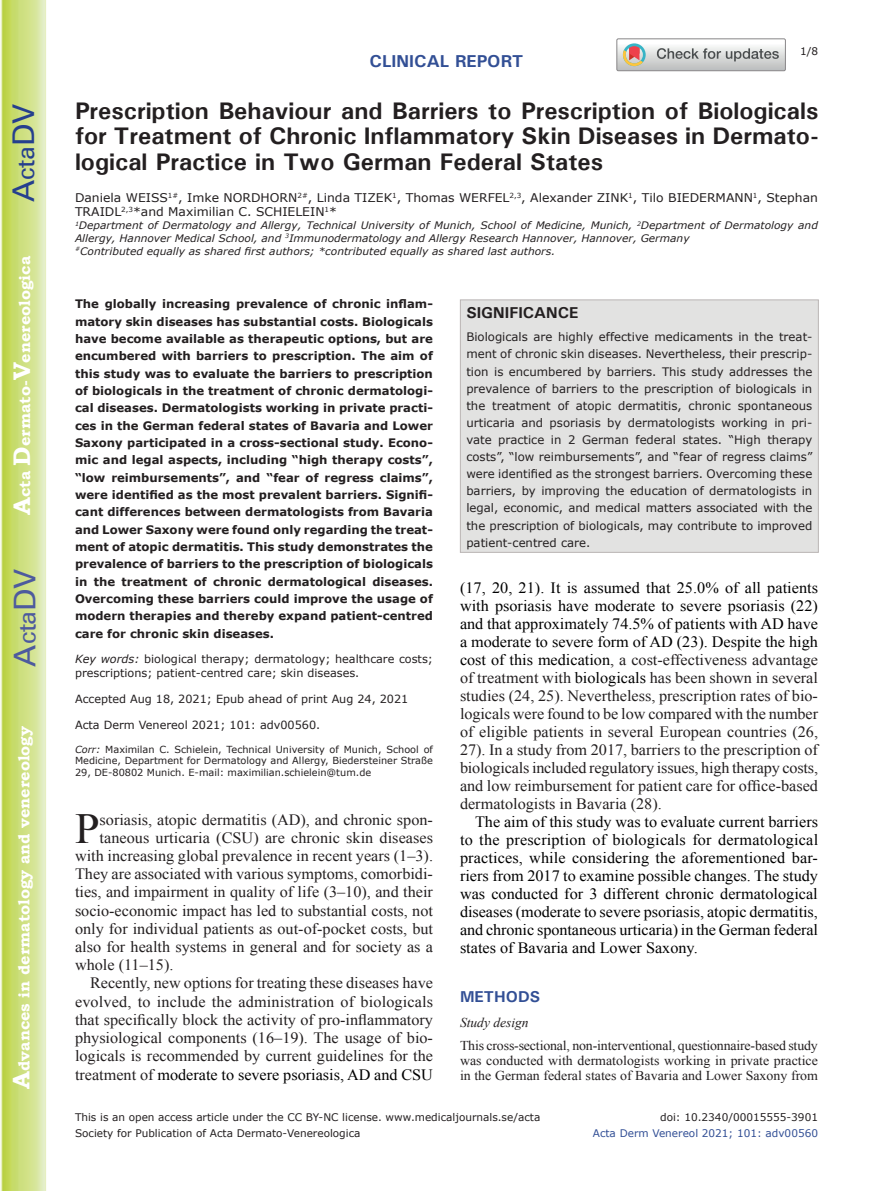
<style>
.page{position:relative;width:893px;height:1191px;background:#fff}
.page>*{position:absolute;margin:0;border:0;box-sizing:border-box;transform-origin:0 0}
.t1{font:42.9px "Times New Roman";color:#231f20}
.t2{font:30px "Univers";color:#4d5a9e}
.t3{font:30px "Univers";color:#253f8e}
.t4{font:700 24px/25.5px "Univers";color:#231f20;text-align:justify}
.t5{font:700 17.25px "Univers";color:#324f95}
.t6{font:15.75px/18px "Times New Roman";color:#231f20;text-align:justify}
.t7{font:15.75px/18px "Times New Roman";color:#000001;text-align:justify}
.t8{font:700 15.75px "Bookman Old Style";color:#fff}
.t9{font:700 15.75px "Univers";color:#231f20}
.t10{font:700 15.75px "Univers";color:#324f95}
.t11{font:13.5px/15px "Times New Roman";color:#231f20;text-align:justify}
.t12{font:italic 13.5px "Times New Roman";color:#231f20}
.t13{font:12px/14.4px "Verdana";color:#231f20}
.t14{font:700 11.7px/17.2px "Verdana";color:#231f20;text-align:justify}
.t15{font:11.7px/17.1px "Verdana";color:#231f20;text-align:justify}
.t16{font:11.25px/13.6px "Verdana";color:#231f20}
.t17{font:10.5px "Verdana";color:#231f20}
.t18{font:10.5px "Verdana";color:#324f95}
.t19{font:italic 10.35px/12.8px "Verdana";color:#231f20}
.t20{font:9.75px/11.9px "Verdana";color:#231f20;text-align:justify}
.s1{font-size:24px}
.s2{font-style:italic}
.s3{color:#231f20}
.s4{color:#000001}
</style>
<div class="page">
<svg style="left:1px;top:0;width:45px;height:1191px;background:#cfe084"></svg>
<svg style="left:617px;top:39px;width:168px;height:32px"></svg>
<div style="left:460px;top:299px;width:359px;height:254px;background:#e2e2e1;border:1px solid #bab5b4"></div>
<h2 class="t3" style="left:6px;top:202px;width:100px;rotate:-90deg">A<span class="s1">cta</span>DV</h2>
<p class="t8" style="left:15px;top:515px;width:260px;rotate:-90deg"><span class="s1">A</span>cta <span class="s1">D</span>ermato-<span class="s1">V</span>enereologica</p>
<h2 class="t2" style="left:7px;top:666px;width:100px;rotate:-90deg">A<span class="s1">cta</span>DV</h2>
<p class="t8" style="left:15px;top:1088px;width:364px;rotate:-90deg"><span class="s1">A</span>dvances in dermatology and venereology</p>
<p class="t5" style="left:370px;top:50px;width:155px">CLINICAL REPORT</p>
<p class="t17" style="left:800px;top:44px;width:20px">1/8</p>
<h3 class="t4" style="left:75px;top:97px;width:745px">Prescription Behaviour and Barriers to Prescription of Biologicals for Treatment of Chronic Inflammatory Skin Diseases in Dermato&shy;logical Practice in Two German Federal States</h3>
<p class="t13" style="left:75px;top:191px;width:744px">Daniela WEISS<sup>1#</sup>, Imke NORDHORN<sup>2#</sup>, Linda TIZEK<sup>1</sup>, Thomas WERFEL<sup>2,3</sup>, Alexander ZINK<sup>1</sup>, Tilo BIEDERMANN<sup>1</sup>, Stephan<br>TRAIDL<sup>2,3</sup>*and Maximilian C. SCHIELEIN<sup>1</sup>*</p>
<p class="t19" style="left:75px;top:219px;width:744px"><sup>1</sup>Department of Dermatology and Allergy, Technical University of Munich, School of Medicine, Munich, <sup>2</sup>Department of Dermatology and<br>Allergy, Hannover Medical School, and <sup>3</sup>Immunodermatology and Allergy Research Hannover, Hannover, Germany<br><sup>#</sup>Contributed equally as shared first authors; *contributed equally as shared last authors.</p>
<p class="t14" style="left:75px;top:296px;width:359px">The globally increasing prevalence of chronic inflam&shy;matory skin diseases has substantial costs. Biologicals have become available as therapeutic options, but are encumbered with barriers to prescription. The aim of this study was to evaluate the barriers to prescription of biologicals in the treatment of chronic dermatologi&shy;cal diseases. Dermatologists working in private practi&shy;ces in the German federal states of Bavaria and Lower Saxony participated in a cross-sectional study. Econo&shy;mic and legal aspects, including “high therapy costs”, “low reimbursements”, and “fear of regress claims”, were identified as the most prevalent barriers. Signifi&shy;cant differences between dermatologists from Bavaria and Lower Saxony were found only regarding the treat&shy;ment of atopic dermatitis. This study demonstrates the prevalence of barriers to the prescription of biologicals in the treatment of chronic dermatological diseases.<br>Overcoming these barriers could improve the usage of modern therapies and thereby expand patient-centred care for chronic skin diseases.</p>
<p class="t16" style="left:75px;top:652px;width:359px"><span class="s2">Key words:</span> biological therapy; dermatology; healthcare costs; prescriptions; patient-centred care; skin diseases.</p>
<p class="t16" style="left:75px;top:692px;width:335px">Accepted Aug 18, 2021; Epub ahead of print Aug 24, 2021</p>
<p class="t16" style="left:75px;top:718px;width:247px">Acta Derm Venereol 2021; 101: adv00560.</p>
<p class="t20" style="left:75px;top:743px;width:359px"><span class="s2">Corr:</span> Maximilan C. Schielein, Technical University of Munich, School of Medicine, Department for Dermatology and Allergy, Biedersteiner Straße 29, DE-80802 Munich. E-mail: maximilian.schielein@tum.de</p>
<h1 class="t1" style="left:75px;top:799px;width:26px">P</h1>
<p class="t6" style="left:100px;top:810px;width:335px">soriasis, atopic dermatitis (AD), and chronic spon-</p>
<p class="t6" style="left:100px;top:828px;width:335px">taneous urticaria (CSU) are chronic skin diseases</p>
<p class="t6" style="left:75px;top:846px;width:360px">with increasing global prevalence in recent years (1–3).</p>
<p class="t6" style="left:75px;top:864px;width:359px">They are associated with various symptoms, comorbidi-</p>
<p class="t6" style="left:75px;top:882px;width:359px">ties, and impairment in quality of life (3–10), and their</p>
<p class="t6" style="left:75px;top:901px;width:360px">socio-economic impact has led to substantial costs, not</p>
<p class="t6" style="left:75px;top:919px;width:360px">only for individual patients as out-of-pocket costs, but</p>
<p class="t6" style="left:75px;top:937px;width:360px">also for health systems in general and for society as a</p>
<p class="t6" style="left:75px;top:955px;width:100px">whole (11–15).</p>
<p class="t6" style="left:90px;top:974px;width:344px">Recently, new options for treating these diseases have</p>
<p class="t6" style="left:75px;top:992px;width:360px">evolved, to include the administration of biologicals</p>
<p class="t6" style="left:75px;top:1010px;width:360px">that specifically block the activity of pro-inflammatory</p>
<p class="t6" style="left:75px;top:1028px;width:359px">physiological components (16–19). The usage of bio-</p>
<p class="t6" style="left:75px;top:1046px;width:360px">logicals is recommended by current guidelines for the</p>
<p class="t7" style="left:75px;top:1065px;width:360px"><span class="s3">treatment of</span> moderate to severe psoriasis, AD and CSU</p>
<p class="t9" style="left:466px;top:303px;width:114px">SIGNIFICANCE</p>
<p class="t15" style="left:466px;top:329px;width:348px">Biologicals are highly effective medicaments in the treat&shy;ment of chronic skin diseases. Nevertheless, their prescrip&shy;tion is encumbered by barriers. This study addresses the prevalence of barriers to the prescription of biologicals in the treatment of atopic dermatitis, chronic spontaneous urticaria and psoriasis by dermatologists working in pri&shy;vate practice in 2 German federal states. “High therapy costs”, “low reimbursements”, and “fear of regress claims” were identified as the strongest barriers. Overcoming these barriers, by improving the education of dermatologists in legal, economic, and medical matters associated with the the prescription of biologicals, may contribute to improved patient-centred care.</p>
<p class="t6" style="left:460px;top:578px;width:360px"><span class="s4">(17, 20, 21). It is assumed that 25.0% of all patients with psoriasis have moderate to severe psoriasis (22) and that approximately 74.5% of patients with AD have a moderate to severe form of AD (23). Despite the high cost of this medication</span>, a cost-effectiveness advantage of treatment with <span class="s4">biologicals</span> has been shown in several studies (24, 25). Nevertheless, prescription rates of bio&shy;logicals were found to be low compared with the number of eligible patients in several European countries (26, 27). In a study from 2017, barriers to the prescription of biologicals included regulatory issues, high therapy costs, and low reimbursement for patient care for office-based dermatologists in Bavaria (28).</p>
<p class="t7" style="left:460px;top:812px;width:360px;text-indent:15px">The aim of this study was to evaluate current barriers to the prescription of biologicals for dermatological practices, while considering the aforementioned bar&shy;riers from 2017 to examine possible changes. The study was conducted for 3 different chronic dermatological diseases (moderate to severe psoriasis, atopic dermatitis, and chronic spontaneous urticaria) in the German federal states of Bavaria and Lower Saxony.</p>
<p class="t10" style="left:460px;top:986px;width:82px">METHODS</p>
<p class="t12" style="left:460px;top:1013px;width:70px">Study design</p>
<p class="t11" style="left:460px;top:1037px;width:360px">This cross-sectional, non-interventional, questionnaire-based study was conducted with dermatologists working in private practice in the German federal states of Bavaria and Lower Saxony from</p>
<p class="t17" style="left:75px;top:1110px;width:467px">This is an open access article under the CC BY-NC license. www.medicaljournals.se/acta</p>
<p class="t17" style="left:660px;top:1110px;width:159px">doi: 10.2340/00015555-3901</p>
<p class="t17" style="left:75px;top:1126px;width:287px">Society for Publication of Acta Dermato-Venereologica</p>
<p class="t18" style="left:593px;top:1126px;width:227px">Acta Derm Venereol 2021; 101: adv00560</p>
</div>
